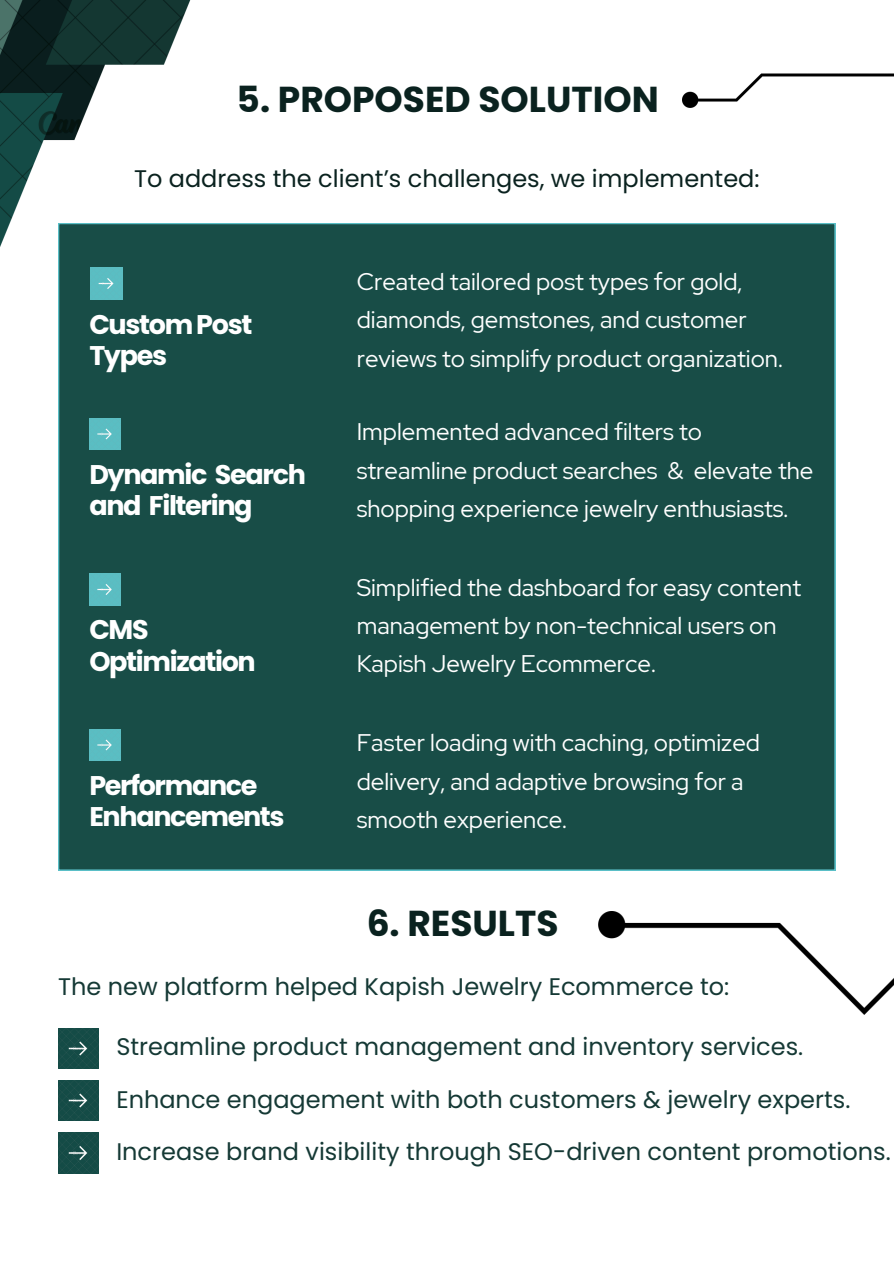
<style>
.page{position:relative;width:894px;height:1264px;background:#fff}
.page>*{position:absolute;margin:0;border:0;box-sizing:border-box;transform-origin:0 0}
.t1{font:700 36px "Poppins";color:#0a221f}
.t2{font:700 27px/31.5px "Poppins";letter-spacing:-.05em;color:#fff}
.t3{font:24px/38.2px "Red Hat Display";color:#fff}
.t4{font:24px "Poppins";color:#153935}
.t5{font:24px "Poppins";color:#0a221f}
</style>
<div class="page">
<div style="left:59px;top:223px;width:776px;height:647px;background:#184d47"></div>
<img style="left:91px;top:268px;width:31px;height:31px">
<img style="left:89px;top:418px;width:32px;height:31px">
<img style="left:89px;top:573px;width:32px;height:32px">
<img style="left:0;top:0;width:193px;height:255px">
<img style="left:89px;top:729px;width:32px;height:31px">
<img style="left:682px;top:73px;width:211px;height:34px">
<img style="left:598px;top:911px;width:295px;height:103px">
<img style="left:58px;top:1028px;width:41px;height:40px">
<img style="left:58px;top:1080px;width:41px;height:40px">
<img style="left:58px;top:1132px;width:41px;height:41px">
<p class="t1" style="left:236px;top:74px;width:423px">5. PROPOSED SOLUTION</p>
<p class="t5" style="left:134px;top:162px;width:627px">To address the client’s challenges, we implemented:</p>
<h2 class="t2" style="left:89px;top:308px;width:164px">Custom Post<br>Types</h2>
<p class="t2" style="left:89px;top:459px;width:218px">Dynamic Search and Filtering</p>
<h1 class="t2" style="left:89px;top:614px;width:168px">CMS<br>Optimization</h1>
<p class="t2" style="left:89px;top:769px;width:197px">Performance<br>Enhancements</p>
<p class="t3" style="left:356px;top:262px;width:427px">Created tailored post types for gold, diamonds, gemstones, and customer reviews to simplify product organization.</p>
<p class="t3" style="left:356px;top:412px;width:458px">Implemented advanced filters to streamline product searches &amp; elevate the shopping experience jewelry enthusiasts.</p>
<p class="t3" style="left:356px;top:568px;width:446px">Simplified the dashboard for easy content management by non-technical users on<br>Kapish Jewelry Ecommerce.</p>
<h2 class="t3" style="left:356px;top:723px;width:405px">Faster loading with caching, optimized delivery, and adaptive browsing for a smooth experience.</h2>
<p class="t1" style="left:366px;top:898px;width:193px">6. RESULTS</p>
<h2 class="t4" style="left:58px;top:969px;width:672px">The new platform helped Kapish Jewelry Ecommerce to:</h2>
<p class="t4" style="left:116px;top:1030px;width:688px">Streamline product management and inventory services.</p>
<p class="t4" style="left:116px;top:1082px;width:735px">Enhance engagement with both customers &amp; jewelry experts.</p>
<h2 class="t4" style="left:116px;top:1134px;width:775px">Increase brand visibility through SEO-driven content promotions.</h2>
</div>
